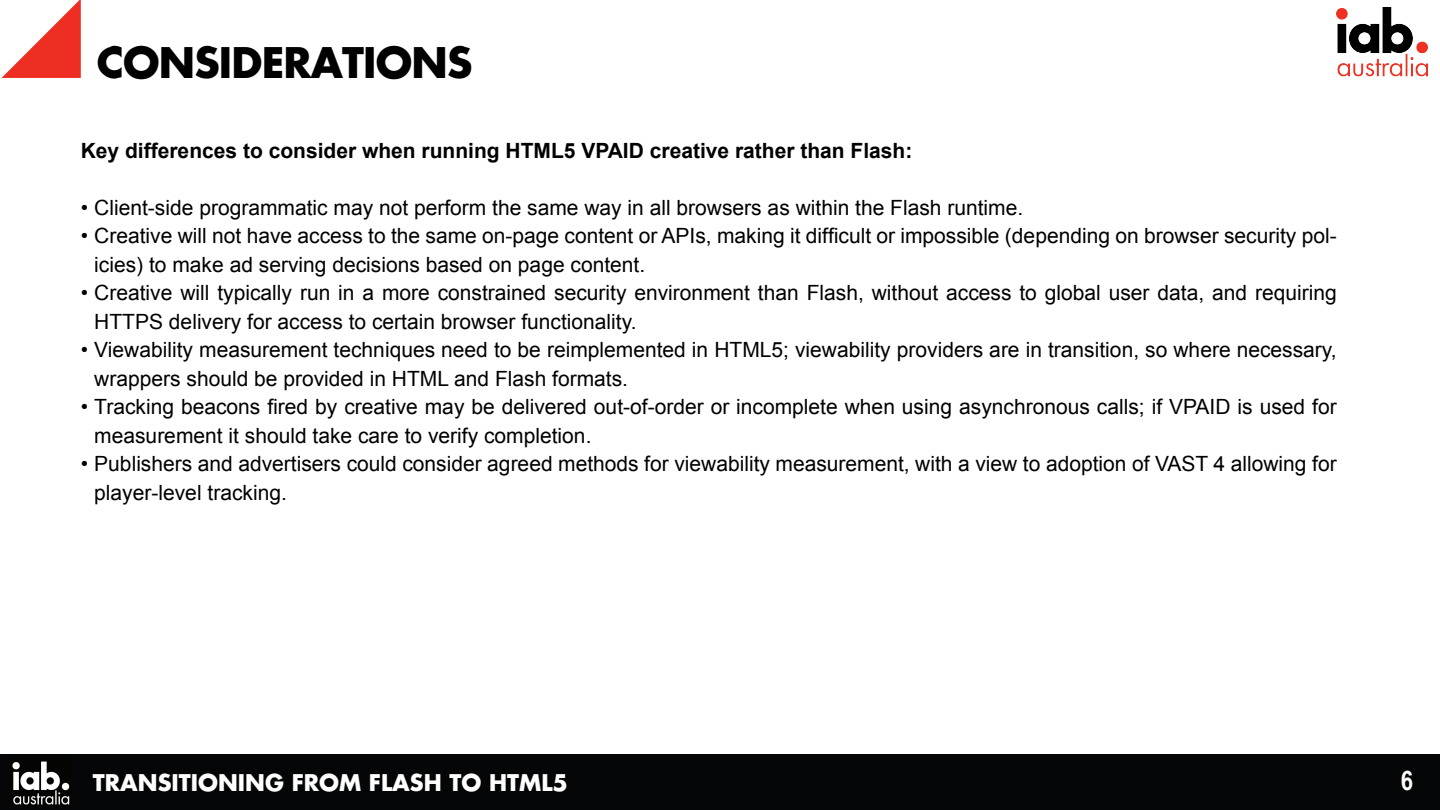
<style>
.page{position:relative;width:1440px;height:810px;background:#fff}
.page>*{position:absolute;margin:0;border:0;box-sizing:border-box;transform-origin:0 0}
.Head_1{font:41.25px "Futura Koyu";letter-spacing:-.02em;color:#000}
.t1{font:700 27px "Arial Narrow";color:#fff}
.t2{font:22.5px "Futura Koyu";color:#fff}
.t3{font:21px/28.5px "Arial";color:#000}
.Body_1{font:700 21px "Arial";color:#000}
</style>
<div class="page">
<div style="left:0;top:754px;width:1440px;height:56px;background:#030506"></div>
<img style="left:1337px;top:8px;width:91px;height:69px">
<img style="left:12px;top:761px;width:58px;height:44px">
<svg style="left:2px;top:0;width:79px;height:78px"></svg>
<p class="Head_1" style="left:97px;top:34px;width:377px">CONSIDERATIONS</p>
<p class="Body_1" style="left:81px;top:136px;width:833px">Key differences to consider when running HTML5 VPAID creative rather than Flash:</p>
<p class="t3" style="left:81px;top:193px;width:944px">• Client-side programmatic may not perform the same way in all browsers as within the Flash runtime.</p>
<p class="t3" style="left:94px;top:222px;width:1244px;text-indent:-14px">• Creative will not have access to the same on-page content or APIs, making it difficult or impossible (depending on browser security pol&shy;icies) to make ad serving decisions based on page content.</p>
<p class="t3" style="left:94px;top:279px;width:1244px;text-indent:-14px">• Creative will typically run in a more constrained security environment than Flash, without access to global user data, and requiring<br>HTTPS delivery for access to certain browser functionality.</p>
<p class="t3" style="left:94px;top:336px;width:1244px;text-indent:-14px">• Viewability measurement techniques need to be reimplemented in HTML5; viewability providers are in transition, so where necessary, wrappers should be provided in HTML and Flash formats.</p>
<p class="t3" style="left:94px;top:393px;width:1244px;text-indent:-14px">• Tracking beacons fired by creative may be delivered out-of-order or incomplete when using asynchronous calls; if VPAID is used for measurement it should take care to verify completion.</p>
<p class="t3" style="left:94px;top:450px;width:1244px;text-indent:-14px">• Publishers and advertisers could consider agreed methods for viewability measurement, with a view to adoption of VAST 4 allowing for player-level tracking.</p>
<p class="t2" style="left:93px;top:767px;width:476px">TRANSITIONING FROM FLASH TO HTML5</p>
<p class="t1" style="left:1401px;top:761px;width:14px">6</p>
</div>
